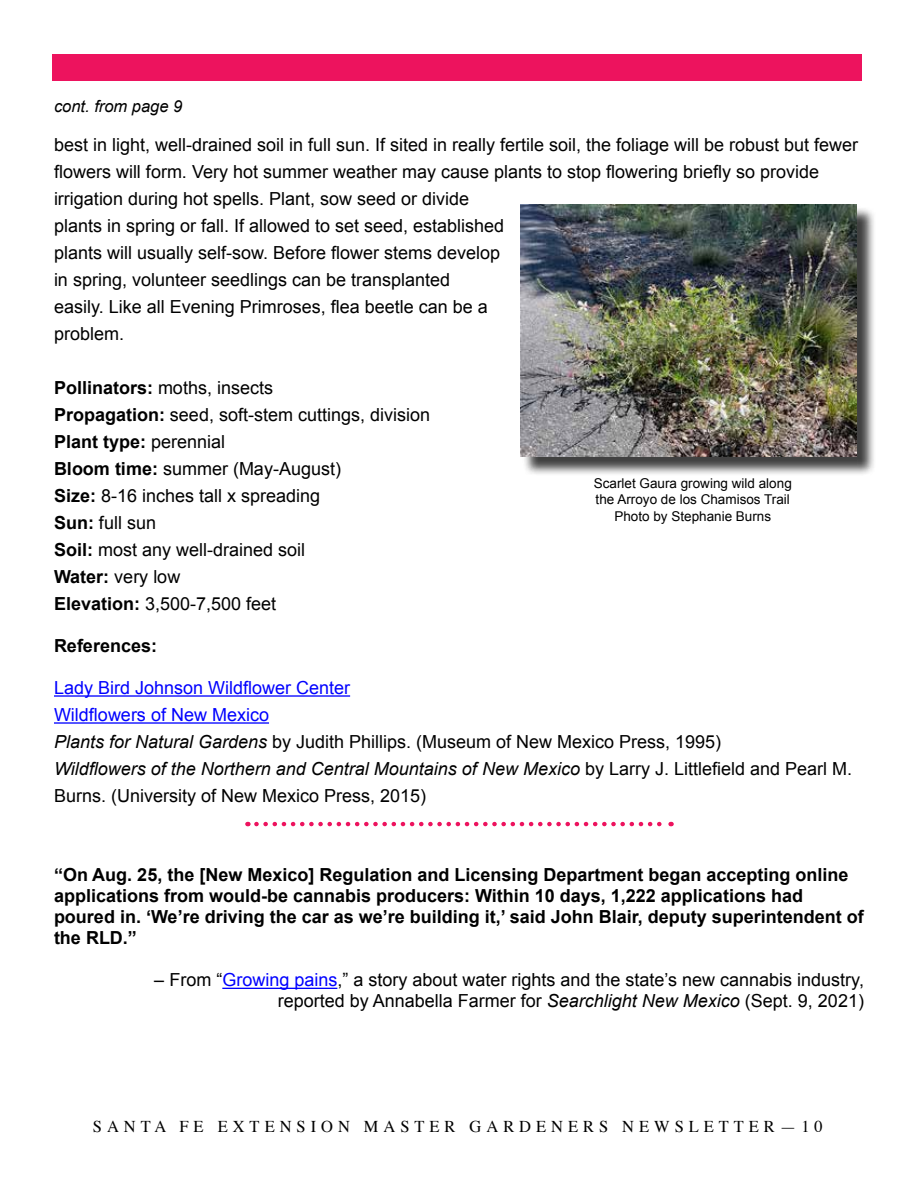
<style>
.page{position:relative;width:918px;height:1188px;background:#fff}
.page>*{position:absolute;margin:0;border:0;box-sizing:border-box;transform-origin:0 0}
.t1{font:18px/27px "Arial";color:#000}
.t2{font:700 18px/21px "Arial";color:#000}
.t3{font:16.5px "Times";letter-spacing:.3em;color:#000}
.t4{font:italic 16.5px "Arial";color:#000}
.t5{font:13.5px/16.2px "Arial";color:#000;text-align:center}
.s1{font-weight:700}
.s2{color:#00f}
.s3{font-style:italic}
</style>
<div class="page">
<div style="left:52px;top:54px;width:810px;height:26px;background:#ed135e"></div>
<hr style="left:54px;top:695px;width:296px;height:2px;background:#00f">
<hr style="left:54px;top:722px;width:215px;height:2px;background:#00f">
<div style="left:523px;top:207px;width:353px;height:269px;background:#000;opacity:.75"></div>
<img style="left:520px;top:204px;width:336px;height:253px">
<hr style="left:222px;top:988px;width:115px;height:1px;background:#00f">
<svg style="left:256px;top:822px;width:416px;height:4px"></svg>
<p class="t4" style="left:54px;top:96px;width:130px">cont. from page 9</p>
<p class="t1" style="left:54px;top:131px;width:806px">best in light, well-drained soil in full sun. If sited in really fertile soil, the foliage will be robust but fewer flowers will form. Very hot summer weather may cause plants to stop flowering briefly so provide irrigation during hot spells. Plant, sow seed or divide<br>plants in spring or fall. If allowed to set seed, established<br>plants will usually self-sow. Before flower stems develop<br>in spring, volunteer seedlings can be transplanted<br>easily. Like all Evening Primroses, flea beetle can be a<br>problem.</p>
<p class="t1" style="left:54px;top:374px;width:378px"><span class="s1">Pollinators:</span> moths, insects<br><span class="s1">Propagation:</span> seed, soft-stem cuttings, division<br><span class="s1">Plant type:</span> perennial<br><span class="s1">Bloom time:</span> summer (May-August)<br><span class="s1">Size:</span> 8-16 inches tall x spreading<br><span class="s1">Sun:</span> full sun<br><span class="s1">Soil:</span> most any well-drained soil<br><span class="s1">Water:</span> very low<br><span class="s1">Elevation:</span> 3,500-7,500 feet</p>
<p class="t2" style="left:54px;top:636px;width:105px">References:</p>
<p class="t1" style="left:54px;top:674px;width:800px"><span class="s2">Lady Bird Johnson Wildflower Center<br>Wildflowers of New Mexico<br></span><span class="s3">Plants for Natural Gardens</span> by Judith Phillips. (Museum of New Mexico Press, 1995)<br><span class="s3">Wildflowers of the Northern and Central Mountains of New Mexico</span> by Larry J. Littlefield and Pearl M.<br>Burns. (University of New Mexico Press, 2015)</p>
<p class="t5" style="left:594px;top:475px;width:200px">Scarlet Gaura growing wild along the Arroyo de los Chamisos Trail<br>Photo by Stephanie Burns</p>
<p class="t2" style="left:54px;top:865px;width:811px">“On Aug. 25, the [New Mexico] Regulation and Licensing Department began accepting online applications from would-be cannabis producers: Within 10 days, 1,222 applications had poured in. ‘We’re driving the car as we’re building it,’ said John Blair, deputy superintendent of the RLD.”</p>
<p class="t1" style="left:154px;top:970px;width:711px;line-height:21px;text-align:right">– From “<span class="s2">Growing pains</span>,” a story about water rights and the state’s new cannabis industry, reported by Annabella Farmer for <span class="s3">Searchlight New Mexico</span> (Sept. 9, 2021)</p>
<p class="t3" style="left:93px;top:1111px;width:731px">SANTA FE EXTENSION MASTER GARDENERS NEWSLETTER—10</p>
</div>
